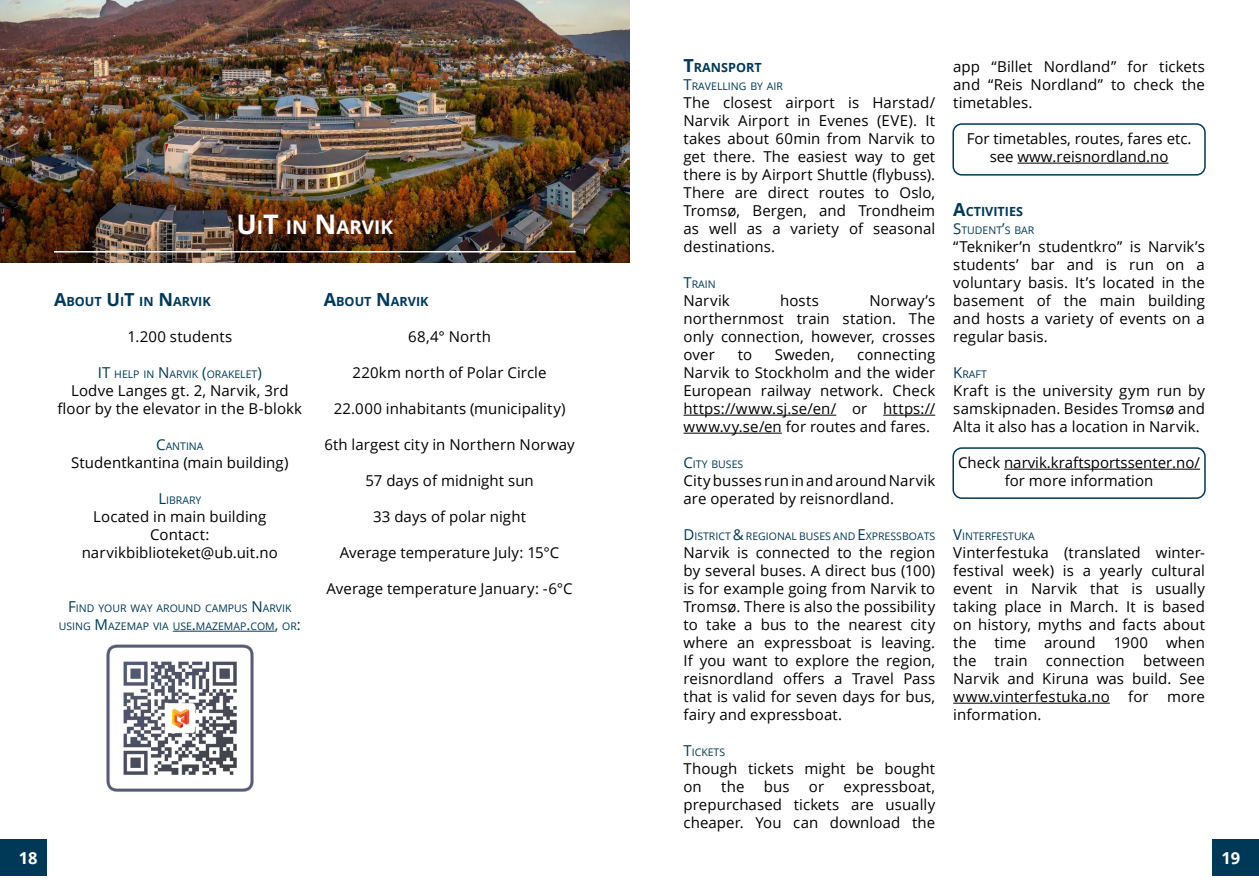
<style>
.page{position:relative;width:1259px;height:893px;background:#fff}
.page>*{position:absolute;margin:0;border:0;box-sizing:border-box;transform-origin:0 0}
.t1{font:700 18.9px "Open Sans";color:#fff}
.t2{font:700 16.5px "Open Sans";color:#fff}
.t3{font:15px/18px "Open Sans";letter-spacing:.005em;color:#000;text-align:justify}
.t4{font:700 12.6px "Open Sans";color:#003957}
.t5{font:10.5px/18px "Open Sans";color:#003957;text-align:center}
.s1{font-size:27px}
.s2{font-size:18px}
.s3{font-size:15px}
</style>
<div class="page">
<img style="left:0;top:0;width:629px;height:263px">
<div style="left:1213px;top:839px;width:46px;height:37px;background:#003957"></div>
<div style="left:0;top:839px;width:46px;height:37px;background:#003957"></div>
<hr style="left:54px;top:251px;width:521px;height:2px;background:#fff">
<hr style="left:173px;top:631px;width:102px;height:1px;background:#003957">
<img style="left:106px;top:644px;width:148px;height:148px">
<hr style="left:683px;top:415px;width:153px;height:1px;background:#000">
<hr style="left:883px;top:415px;width:52px;height:1px;background:#000">
<hr style="left:683px;top:433px;width:99px;height:1px;background:#000">
<div style="left:952px;top:123px;width:253px;height:53px;border:2px solid #003957;border-radius:9px"></div>
<hr style="left:1017px;top:163px;width:151px;height:1px;background:#000">
<div style="left:952px;top:447px;width:253px;height:52px;border:2px solid #003957;border-radius:9px"></div>
<hr style="left:1004px;top:469px;width:196px;height:1px;background:#000">
<hr style="left:953px;top:703px;width:156px;height:1px;background:#000">
<p class="t1" style="left:236px;top:214px;width:158px"><span class="s1">U</span>I<span class="s1">T</span> IN <span class="s1">N</span>ARVIK</p>
<p class="t4" style="left:54px;top:293px;width:158px"><span class="s2">A</span>BOUT <span class="s2">U</span>I<span class="s2">T</span> IN <span class="s2">N</span>ARVIK</p>
<p class="t3" style="left:127px;top:327px;width:106px">1.200 students</p>
<p class="t5" style="left:98px;top:365px;width:165px"><span class="s3">IT</span> HELP IN <span class="s3">N</span>ARVIK <span class="s3">(</span>ORAKELET<span class="s3">)</span></p>
<p class="t3" style="left:58px;top:381px;width:246px;text-align:center">Lodve Langes gt. 2, Narvik, 3rd floor by the elevator in the B-blokk</p>
<p class="t5" style="left:156px;top:437px;width:49px"><span class="s3">C</span>ANTINA</p>
<p class="t3" style="left:71px;top:453px;width:219px">Studentkantina (main building)</p>
<p class="t5" style="left:158px;top:491px;width:45px"><span class="s3">L</span>IBRARY</p>
<p class="t3" style="left:82px;top:507px;width:198px;text-align:center">Located in main building<br>Contact: narvikbiblioteket@ub.uit.no</p>
<p class="t5" style="left:59px;top:599px;width:244px"><span class="s3">F</span>IND YOUR WAY AROUND CAMPUS <span class="s3">N</span>ARVIK<br>USING <span class="s3">M</span>AZEMAP VIA USE<span class="s3">.</span>MAZEMAP<span class="s3">.</span>COM<span class="s3">,</span> OR<span class="s3">:</span></p>
<p class="t4" style="left:324px;top:293px;width:106px"><span class="s2">A</span>BOUT <span class="s2">N</span>ARVIK</p>
<p class="t3" style="left:408px;top:327px;width:84px">68,4° North</p>
<p class="t3" style="left:353px;top:363px;width:195px">220km north of Polar Circle</p>
<p class="t3" style="left:334px;top:399px;width:233px">22.000 inhabitants (municipality)</p>
<p class="t3" style="left:324px;top:435px;width:252px">6th largest city in Northern Norway</p>
<p class="t3" style="left:365px;top:471px;width:170px">57 days of midnight sun</p>
<p class="t3" style="left:373px;top:507px;width:154px">33 days of polar night</p>
<p class="t3" style="left:340px;top:543px;width:221px">Average temperature July: 15°C</p>
<p class="t3" style="left:326px;top:579px;width:248px">Average temperature January: -6°C</p>
<p class="t4" style="left:683px;top:59px;width:80px"><span class="s2">T</span>RANSPORT</p>
<p class="t5" style="left:683px;top:77px;width:101px"><span class="s3">T</span>RAVELLING BY AIR</p>
<p class="t3" style="left:683px;top:93px;width:253px">The closest airport is Harstad/ Narvik Airport in Evenes (EVE). It takes about 60min from Narvik to get there. The easiest way to get there is by Airport Shuttle (flybuss).<br>There are direct routes to Oslo, Tromsø, Bergen, and Trondheim as well as a variety of seasonal destinations.</p>
<p class="t5" style="left:683px;top:275px;width:34px"><span class="s3">T</span>RAIN</p>
<p class="t3" style="left:683px;top:291px;width:48px">Narvik</p>
<p class="t3" style="left:780px;top:291px;width:40px">hosts</p>
<p class="t3" style="left:683px;top:291px;width:253px;text-indent:186px">Norway’s northernmost train station. The only connection, however, crosses over</p>
<p class="t3" style="left:737px;top:345px;width:16px">to</p>
<p class="t3" style="left:775px;top:345px;width:61px">Sweden,</p>
<p class="t3" style="left:683px;top:345px;width:253px;text-indent:174px">connecting Narvik to Stockholm and the wider European railway network. Check https://www.sj.se/en/ or https:// www.vy.se/en for routes and fares.</p>
<p class="t5" style="left:683px;top:455px;width:61px"><span class="s3">C</span>ITY BUSES</p>
<p class="t3" style="left:683px;top:471px;width:253px">City busses run in and around Narvik are operated by reisnordland.</p>
<p class="t5" style="left:683px;top:527px;width:253px"><span class="s3">D</span>ISTRICT <span class="s3">&amp;</span> REGIONAL BUSES AND <span class="s3">E</span>XPRESSBOATS</p>
<p class="t3" style="left:683px;top:543px;width:253px">Narvik is connected to the region by several buses. A direct bus (100) is for example going from Narvik to Tromsø. There is also the possibility to take a bus to the nearest city where an expressboat is leaving.<br>If you want to explore the region, reisnordland offers a Travel Pass that is valid for seven days for bus, fairy and expressboat.</p>
<p class="t5" style="left:683px;top:743px;width:43px"><span class="s3">T</span>ICKETS</p>
<p class="t3" style="left:683px;top:759px;width:253px">Though tickets might be bought on</p>
<p class="t3" style="left:683px;top:777px;width:253px;text-indent:160px">expressboat, prepurchased tickets are usually cheaper. You can download the</p>
<p class="t3" style="left:721px;top:777px;width:25px">the</p>
<p class="t3" style="left:764px;top:777px;width:27px">bus</p>
<p class="t3" style="left:809px;top:777px;width:17px">or</p>
<p class="t3" style="left:953px;top:57px;width:253px">app “Billet Nordland” for tickets and “Reis Nordland” to check the timetables.</p>
<p class="t3" style="left:966px;top:129px;width:226px;text-align:center">For timetables, routes, fares etc. see www.reisnordland.no</p>
<p class="t4" style="left:953px;top:203px;width:71px"><span class="s2">A</span>CTIVITIES</p>
<p class="t5" style="left:953px;top:221px;width:83px"><span class="s3">S</span>TUD ENT<span class="s3">’</span>S BAR</p>
<p class="t3" style="left:953px;top:237px;width:253px">“Tekniker’n studentkro” is Narvik’s students’ bar and is run on a voluntary basis. It’s located in the basement of the main building and hosts a variety of events on a regular basis.</p>
<p class="t5" style="left:953px;top:365px;width:35px"><span class="s3">K</span>RAFT</p>
<p class="t3" style="left:953px;top:381px;width:253px">Kraft is the university gym run by samskipnaden. Besides Tromsø and Alta it also has a location in Narvik.</p>
<p class="t3" style="left:958px;top:453px;width:243px;text-align:center">Check narvik.kraftsportssenter.no/ for more information</p>
<p class="t5" style="left:953px;top:527px;width:83px"><span class="s3">V</span>INTERFESTUKA</p>
<p class="t3" style="left:953px;top:543px;width:253px">Vinterfestuka (translated winter&shy;festival week) is a yearly cultural event in Narvik that is usually taking place in March. It is based on history, myths and facts about the time around 1900 when the train connection between Narvik and Kiruna was build. See www.vinterfestuka.no for more information.</p>
<p class="t2" style="left:19px;top:846px;width:20px">18</p>
<p class="t2" style="left:1221px;top:846px;width:20px">19</p>
</div>
